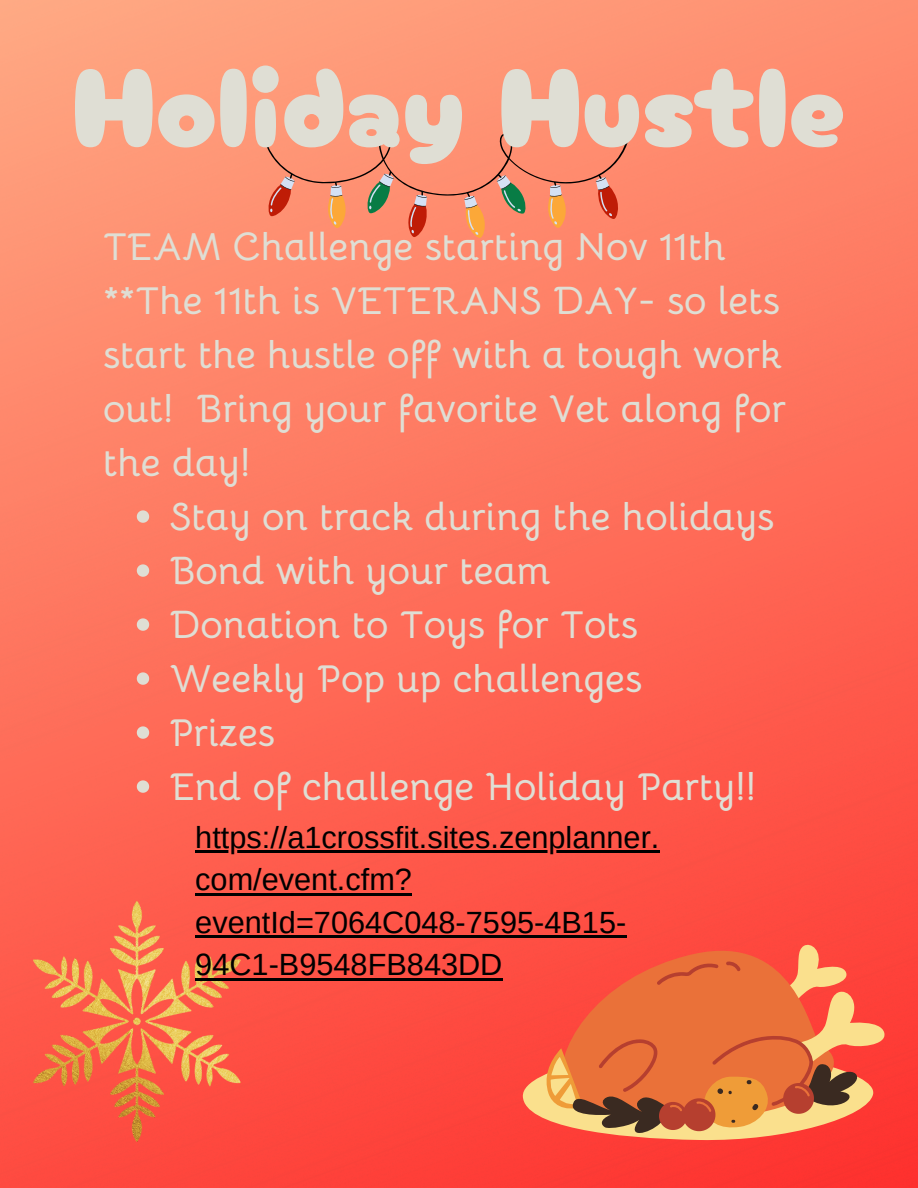
<style>
.page{position:relative;width:918px;height:1188px;background:#fff}
.page>*{position:absolute;margin:0;border:0;box-sizing:border-box;transform-origin:0 0}
.t1{font:112.5px "Cherry Bomb One";color:#dfded4}
.t2{font:700 39px/54px "Bellota";color:#dfded4}
.t3{font:30.75px/42.5px "Arimo";color:#000}
</style>
<div class="page">
<img style="left:0;top:0;width:918px;height:1188px">
<svg style="left:263px;top:133px;width:366px;height:106px;background:#ef896b"></svg>
<img style="left:33px;top:902px;width:207px;height:240px">
<div style="left:551px;top:931px;width:293px;height:11px;background:#fe4a40"></div>
<svg style="left:521px;top:942px;width:367px;height:200px;background:#e96d44"></svg>
<svg style="left:137px;top:510px;width:12px;height:13px"></svg>
<svg style="left:137px;top:564px;width:12px;height:13px"></svg>
<svg style="left:137px;top:618px;width:12px;height:13px"></svg>
<svg style="left:137px;top:672px;width:12px;height:13px"></svg>
<svg style="left:137px;top:726px;width:12px;height:13px"></svg>
<svg style="left:137px;top:780px;width:12px;height:13px"></svg>
<hr style="left:195px;top:850px;width:464px;height:3px;background:#000">
<hr style="left:195px;top:893px;width:217px;height:3px;background:#000">
<hr style="left:195px;top:935px;width:431px;height:3px;background:#000">
<hr style="left:195px;top:978px;width:308px;height:2px;background:#000">
<p class="t1" style="left:72px;top:17px;width:775px">Holiday Hustle</p>
<h2 class="t2" style="left:103px;top:219px;width:685px">TEAM Challenge starting Nov 11th **The 11th is VETERANS DAY- so lets start the hustle off with a tough work out! Bring your favorite Vet along for the day!</h2>
<p class="t2" style="left:169px;top:489px;width:606px">Stay on track during the holidays</p>
<p class="t2" style="left:169px;top:543px;width:383px">Bond with your team</p>
<p class="t2" style="left:169px;top:597px;width:470px">Donation to Toys for Tots</p>
<p class="t2" style="left:169px;top:651px;width:474px">Weekly Pop up challenges</p>
<p class="t2" style="left:169px;top:705px;width:107px">Prizes</p>
<p class="t2" style="left:169px;top:759px;width:588px">End of challenge Holiday Party!!</p>
<p class="t3" style="left:195px;top:816px;width:466px">https://a1crossfit.sites.zenplanner. com/event.cfm? eventId=7064C048-7595-4B15-<br>94C1-B9548FB843DD</p>
</div>
